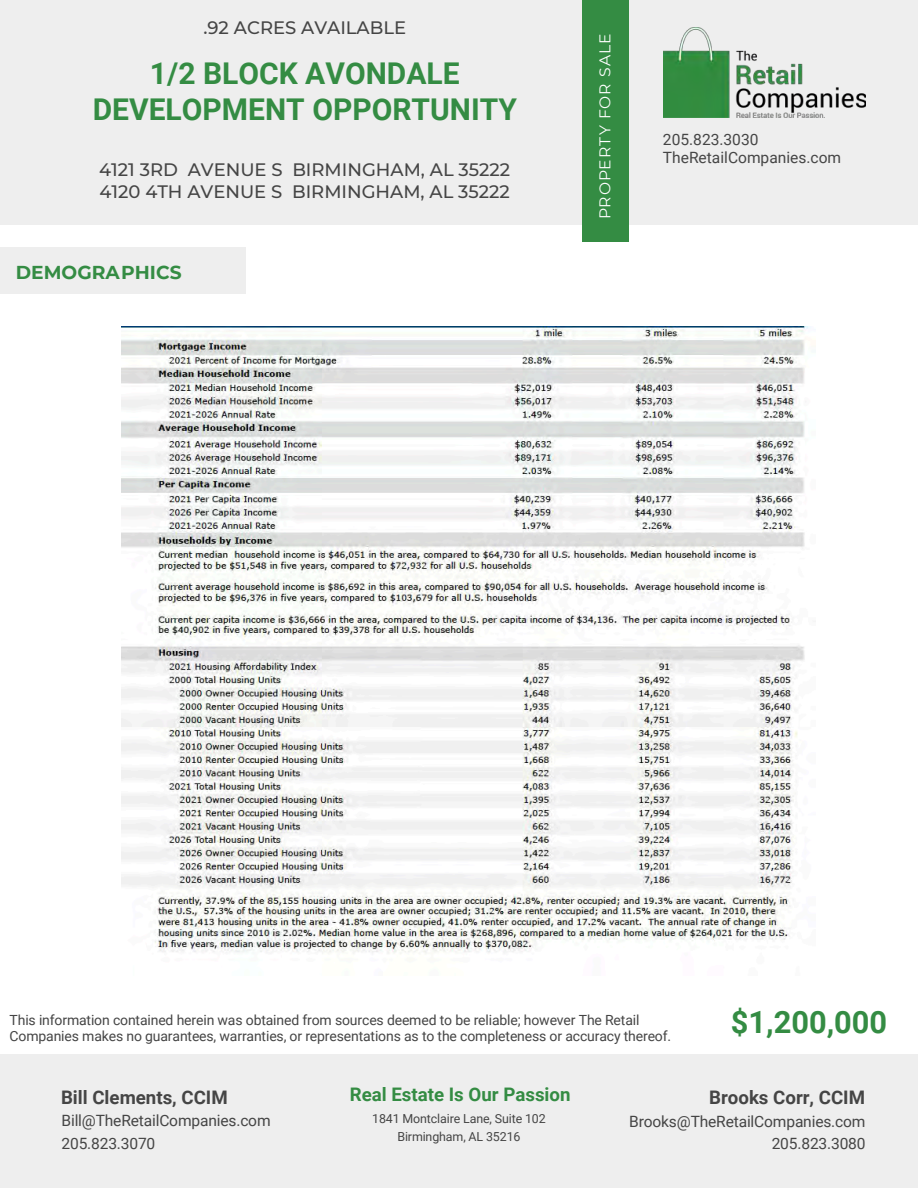
<style>
.page{position:relative;width:918px;height:1188px;background:#fff}
.page>*{position:absolute;margin:0;border:0;box-sizing:border-box;transform-origin:0 0}
.t1{font:700 30.75px "Roboto";color:#348c43}
.t2{font:700 30px/36px "Roboto";color:#348c43;text-align:center}
.t3{font:700 18.75px "Roboto";color:#454545}
.t4{font:700 18.75px "Roboto";color:#348c43}
.t5{font:700 18.6px "Montserrat";color:#348c43}
.t6{font:500 18px/21.6px "Montserrat";color:#454545}
.t7{font:15.6px/22.5px "Roboto";letter-spacing:-.01em;color:#454545}
.t8{font:15.6px "Montserrat";letter-spacing:.06em;color:#fff}
.t9{font:13.95px/15.8px "Roboto";letter-spacing:-.01em;color:#454545}
.t10{font:12.45px/18px "Roboto";letter-spacing:-.01em;color:#454545;text-align:center}
</style>
<div class="page">
<div style="left:0;top:1055px;width:918px;height:133px;background:#eee"></div>
<div style="left:0;top:0;width:918px;height:224px;background:#eee"></div>
<div style="left:582px;top:0;width:46px;height:242px;background:#348c43"></div>
<img style="left:663px;top:27px;width:203px;height:90px">
<div style="left:0;top:248px;width:245px;height:46px;background:#eee"></div>
<img style="left:122px;top:327px;width:687px;height:627px">
<p class="t6" style="left:203px;top:16px;width:204px">.92 ACRES AVAILABLE</p>
<h2 class="t2" style="left:93px;top:54px;width:426px">1/2 BLOCK AVONDALE<br>DEVELOPMENT OPPORTUNITY</h2>
<p class="t6" style="left:99px;top:158px;width:412px">4121 3RD AVENUE S BIRMINGHAM, AL 35222<br>4120 4TH AVENUE S BIRMINGHAM, AL 35222</p>
<h3 class="t5" style="left:16px;top:259px;width:167px">DEMOGRAPHICS</h3>
<p class="t8" style="left:594px;top:219px;width:187px;rotate:-90deg">PROPERTY FOR SALE</p>
<p class="t7" style="left:663px;top:130px;width:180px;line-height:18px">205.823.3030<br>TheRetailCompanies.com</p>
<p class="t9" style="left:10px;top:1011px;width:663px">This information contained herein was obtained from sources deemed to be reliable; however The Retail<br>Companies makes no guarantees, warranties, or representations as to the completeness or accuracy thereof.</p>
<h1 class="t1" style="left:731px;top:1000px;width:158px">$1,200,000</h1>
<h3 class="t4" style="left:350px;top:1081px;width:222px">Real Estate Is Our Passion</h3>
<p class="t10" style="left:372px;top:1109px;width:175px">1841 Montclaire Lane, Suite 102<br>Birmingham, AL 35216</p>
<h3 class="t3" style="left:61px;top:1084px;width:168px">Bill Clements, CCIM</h3>
<h3 class="t3" style="left:709px;top:1085px;width:157px">Brooks Corr, CCIM</h3>
<p class="t7" style="left:629px;top:1109px;width:238px;text-align:right">Brooks@TheRetailCompanies.com<br>205.823.3080</p>
<p class="t7" style="left:62px;top:1109px;width:211px">Bill@TheRetailCompanies.com<br>205.823.3070</p>
</div>
